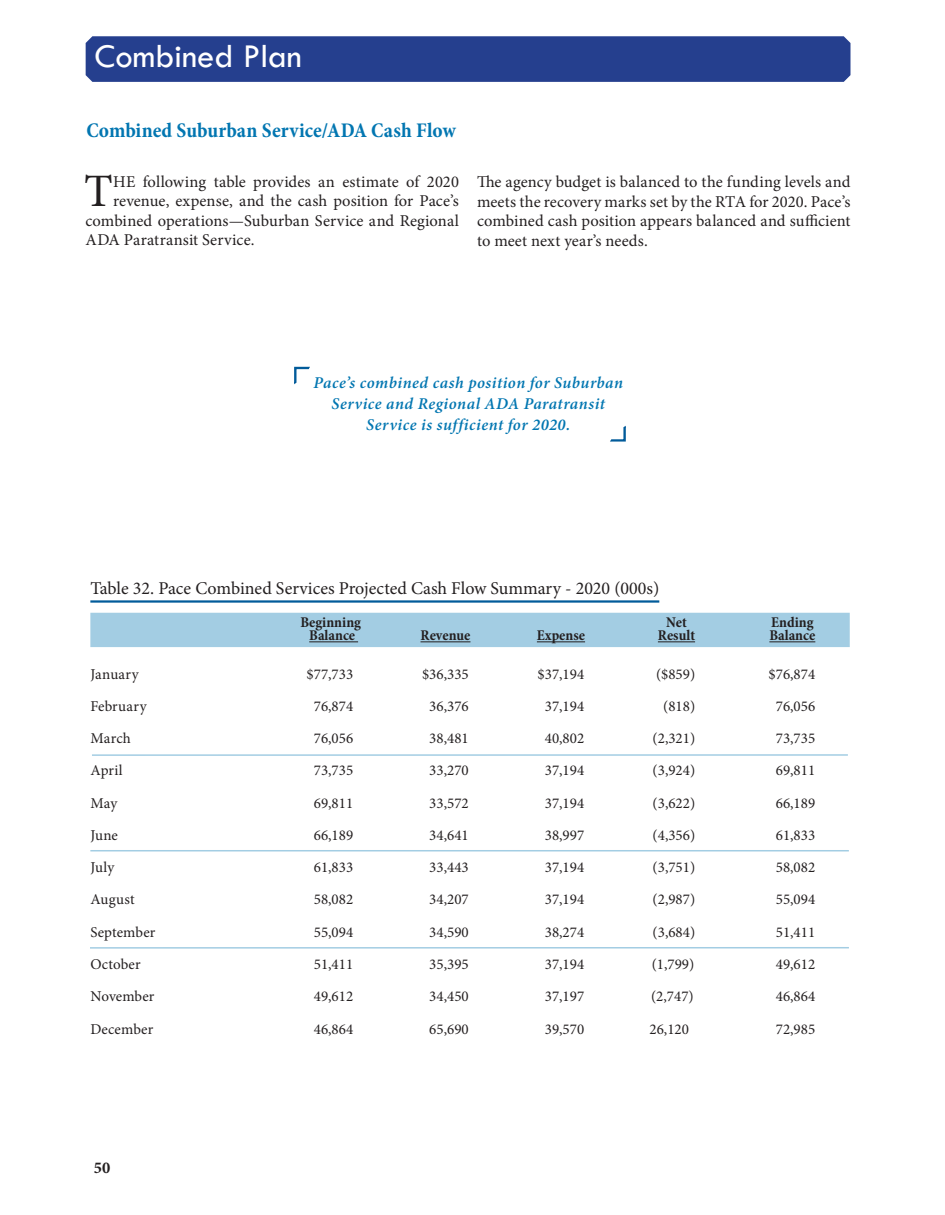
<style>
.page{position:relative;width:945px;height:1215px;background:#fff}
.page>*{position:absolute;margin:0;border:0;box-sizing:border-box;transform-origin:0 0}
.Body_Text_Large_Firs{font:46.5px "Minion Pro";color:#231f20}
.t1{font:34.5px "Tw Cen";color:#fff}
.Page_Title{font:700 condensed 21px "Minion Pro";color:#0276b1}
.Title_-_Chart{font:18px "Minion Pro";color:#231f20}
.Body_Text{font:16.5px/19.5px "Minion Pro";letter-spacing:.005em;color:#231f20;text-align:justify}
.Body_Text_Large_Firs-2{font:16.5px "Minion Pro";letter-spacing:.005em;color:#231f20}
.Body_Text_Callouts{font:italic 600 16.5px/21px "Minion Pro";letter-spacing:.03em;color:#0276b1;text-align:center}
.t2{font:700 16.5px "Minion Pro";color:#231f20}
.Table_Body_Not_Bold{font:15px "Minion Pro";color:#231f20}
.t3{font:700 condensed 15px/13.5px "Minion Pro";color:#231f20;text-align:center}
.Table_Body_Not_Bold-2{font:15px "Minion Pro";letter-spacing:.02em;color:#231f20}
.Table_Body_Not_Bold-3{font:15px "Minion Pro";letter-spacing:.025em;color:#231f20}
</style>
<div class="page">
<div style="left:86px;top:36px;width:764px;height:46px;background:#253f8e"></div>
<hr style="left:90px;top:600px;width:569px;height:3px;background:#015b9a">
<div style="left:90px;top:613px;width:760px;height:34px;background:#a3cde3"></div>
<hr style="left:309px;top:641px;width:49px;height:1px;background:#231f20">
<hr style="left:421px;top:641px;width:49px;height:1px;background:#231f20">
<hr style="left:537px;top:641px;width:48px;height:1px;background:#231f20">
<hr style="left:658px;top:641px;width:37px;height:1px;background:#231f20">
<hr style="left:769px;top:641px;width:46px;height:1px;background:#231f20">
<hr style="left:90px;top:850px;width:759px;height:1px;background:#a3cde3">
<hr style="left:90px;top:947px;width:759px;height:2px;background:#a3cde3">
<hr style="left:92px;top:754px;width:756px;height:2px;background:#a3cde3">
<svg style="left:294px;top:366px;width:16px;height:19px"></svg>
<svg style="left:610px;top:425px;width:16px;height:17px"></svg>
<h2 class="t1" style="left:94px;top:35px;width:209px">Combined Plan</h2>
<p class="Page_Title" style="left:86px;top:116px;width:371px">Combined Suburban Service/ADA Cash Flow</p>
<p class="Body_Text_Large_Firs" style="left:84px;top:160px;width:30px">T</p>
<p class="Body_Text_Large_Firs-2" style="left:113px;top:170px;width:347px">HE following table provides an estimate of 2020</p>
<p class="Body_Text_Large_Firs-2" style="left:113px;top:190px;width:347px">revenue, expense, and the cash position for Pace’s</p>
<p class="Body_Text_Large_Firs-2" style="left:86px;top:209px;width:375px">combined operations—Suburban Service and Regional</p>
<p class="Body_Text_Large_Firs-2" style="left:86px;top:229px;width:171px">ADA Paratransit Service.</p>
<p class="Body_Text" style="left:477px;top:172px;width:375px">The agency budget is balanced to the funding levels and meets the recovery marks set by the RTA for 2020. Pace’s combined cash position appears balanced and sufficient to meet next year’s needs.</p>
<p class="Body_Text_Callouts" style="left:313px;top:372px;width:311px">Pace’s combined cash position for Suburban<br>Service and Regional ADA Paratransit</p>
<p class="Body_Text_Callouts" style="left:366px;top:414px;width:205px">Service is sufficient for 2020.</p>
<p class="Title_-_Chart" style="left:90px;top:576px;width:570px">Table 32. Pace Combined Services Projected Cash Flow Summary - 2020 (000s)</p>
<p class="t3" style="left:300px;top:615px;width:62px">Beginning<br>Balance</p>
<p class="t3" style="left:421px;top:629px;width:51px">Revenue</p>
<p class="t3" style="left:537px;top:629px;width:50px">Expense</p>
<p class="t3" style="left:658px;top:615px;width:39px">Net<br>Result</p>
<p class="t3" style="left:769px;top:615px;width:47px;text-align:left">Ending<br>Balance</p>
<p class="Table_Body_Not_Bold-3" style="left:90px;top:664px;width:50px">January</p>
<p class="Table_Body_Not_Bold" style="left:307px;top:664px;width:48px">$77,733</p>
<p class="Table_Body_Not_Bold" style="left:422px;top:664px;width:48px">$36,335</p>
<p class="Table_Body_Not_Bold" style="left:538px;top:664px;width:48px">$37,194</p>
<p class="Table_Body_Not_Bold" style="left:656px;top:664px;width:41px">($859)</p>
<p class="Table_Body_Not_Bold" style="left:769px;top:664px;width:48px">$76,874</p>
<p class="Table_Body_Not_Bold-2" style="left:90px;top:696px;width:58px">February</p>
<p class="Table_Body_Not_Bold" style="left:314px;top:696px;width:41px">76,874</p>
<p class="Table_Body_Not_Bold" style="left:429px;top:696px;width:41px">36,376</p>
<p class="Table_Body_Not_Bold" style="left:545px;top:696px;width:41px">37,194</p>
<p class="Table_Body_Not_Bold" style="left:663px;top:696px;width:33px">(818)</p>
<p class="Table_Body_Not_Bold" style="left:776px;top:696px;width:41px">76,056</p>
<p class="Table_Body_Not_Bold" style="left:90px;top:728px;width:42px">March</p>
<p class="Table_Body_Not_Bold" style="left:314px;top:728px;width:41px">76,056</p>
<p class="Table_Body_Not_Bold" style="left:429px;top:728px;width:41px">38,481</p>
<p class="Table_Body_Not_Bold" style="left:545px;top:728px;width:41px">40,802</p>
<p class="Table_Body_Not_Bold" style="left:653px;top:728px;width:44px">(2,321)</p>
<p class="Table_Body_Not_Bold" style="left:776px;top:728px;width:41px">73,735</p>
<p class="Table_Body_Not_Bold" style="left:90px;top:761px;width:34px">April</p>
<p class="Table_Body_Not_Bold" style="left:314px;top:761px;width:41px">73,735</p>
<p class="Table_Body_Not_Bold" style="left:429px;top:761px;width:41px">33,270</p>
<p class="Table_Body_Not_Bold" style="left:545px;top:761px;width:41px">37,194</p>
<p class="Table_Body_Not_Bold" style="left:653px;top:761px;width:44px">(3,924)</p>
<p class="Table_Body_Not_Bold" style="left:776px;top:761px;width:41px">69,811</p>
<p class="Table_Body_Not_Bold" style="left:90px;top:793px;width:28px">May</p>
<p class="Table_Body_Not_Bold" style="left:314px;top:793px;width:41px">69,811</p>
<p class="Table_Body_Not_Bold" style="left:429px;top:793px;width:41px">33,572</p>
<p class="Table_Body_Not_Bold" style="left:545px;top:793px;width:41px">37,194</p>
<p class="Table_Body_Not_Bold" style="left:653px;top:793px;width:44px">(3,622)</p>
<p class="Table_Body_Not_Bold" style="left:776px;top:793px;width:41px">66,189</p>
<p class="Table_Body_Not_Bold" style="left:90px;top:825px;width:29px">June</p>
<p class="Table_Body_Not_Bold" style="left:314px;top:825px;width:41px">66,189</p>
<p class="Table_Body_Not_Bold" style="left:429px;top:825px;width:41px">34,641</p>
<p class="Table_Body_Not_Bold" style="left:545px;top:825px;width:41px">38,997</p>
<p class="Table_Body_Not_Bold" style="left:653px;top:825px;width:44px">(4,356)</p>
<p class="Table_Body_Not_Bold" style="left:776px;top:825px;width:41px">61,833</p>
<p class="Table_Body_Not_Bold" style="left:90px;top:857px;width:25px">July</p>
<p class="Table_Body_Not_Bold" style="left:314px;top:857px;width:41px">61,833</p>
<p class="Table_Body_Not_Bold" style="left:429px;top:857px;width:41px">33,443</p>
<p class="Table_Body_Not_Bold" style="left:545px;top:857px;width:41px">37,194</p>
<p class="Table_Body_Not_Bold" style="left:653px;top:857px;width:44px">(3,751)</p>
<p class="Table_Body_Not_Bold" style="left:776px;top:857px;width:41px">58,082</p>
<p class="Table_Body_Not_Bold" style="left:90px;top:890px;width:46px">August</p>
<p class="Table_Body_Not_Bold" style="left:314px;top:890px;width:41px">58,082</p>
<p class="Table_Body_Not_Bold" style="left:429px;top:890px;width:41px">34,207</p>
<p class="Table_Body_Not_Bold" style="left:545px;top:890px;width:41px">37,194</p>
<p class="Table_Body_Not_Bold" style="left:653px;top:890px;width:44px">(2,987)</p>
<p class="Table_Body_Not_Bold" style="left:776px;top:890px;width:41px">55,094</p>
<p class="Table_Body_Not_Bold" style="left:90px;top:922px;width:67px">September</p>
<p class="Table_Body_Not_Bold" style="left:314px;top:922px;width:41px">55,094</p>
<p class="Table_Body_Not_Bold" style="left:429px;top:922px;width:41px">34,590</p>
<p class="Table_Body_Not_Bold" style="left:545px;top:922px;width:41px">38,274</p>
<p class="Table_Body_Not_Bold" style="left:653px;top:922px;width:44px">(3,684)</p>
<p class="Table_Body_Not_Bold" style="left:776px;top:922px;width:41px">51,411</p>
<p class="Table_Body_Not_Bold" style="left:90px;top:954px;width:52px">October</p>
<p class="Table_Body_Not_Bold" style="left:314px;top:954px;width:41px">51,411</p>
<p class="Table_Body_Not_Bold" style="left:429px;top:954px;width:41px">35,395</p>
<p class="Table_Body_Not_Bold" style="left:545px;top:954px;width:41px">37,194</p>
<p class="Table_Body_Not_Bold" style="left:652px;top:954px;width:44px">(1,799)</p>
<p class="Table_Body_Not_Bold" style="left:776px;top:954px;width:41px">49,612</p>
<p class="Table_Body_Not_Bold" style="left:90px;top:986px;width:66px">November</p>
<p class="Table_Body_Not_Bold" style="left:314px;top:986px;width:41px">49,612</p>
<p class="Table_Body_Not_Bold" style="left:429px;top:986px;width:41px">34,450</p>
<p class="Table_Body_Not_Bold" style="left:545px;top:986px;width:41px">37,197</p>
<p class="Table_Body_Not_Bold" style="left:651px;top:986px;width:44px">(2,747)</p>
<p class="Table_Body_Not_Bold" style="left:776px;top:986px;width:41px">46,864</p>
<p class="Table_Body_Not_Bold" style="left:90px;top:1019px;width:64px">December</p>
<p class="Table_Body_Not_Bold" style="left:314px;top:1019px;width:41px">46,864</p>
<p class="Table_Body_Not_Bold" style="left:429px;top:1019px;width:41px">65,690</p>
<p class="Table_Body_Not_Bold" style="left:545px;top:1019px;width:41px">39,570</p>
<p class="Table_Body_Not_Bold" style="left:650px;top:1019px;width:41px">26,120</p>
<p class="Table_Body_Not_Bold" style="left:776px;top:1019px;width:41px">72,985</p>
<p class="t2" style="left:94px;top:1156px;width:18px">50</p>
</div>
